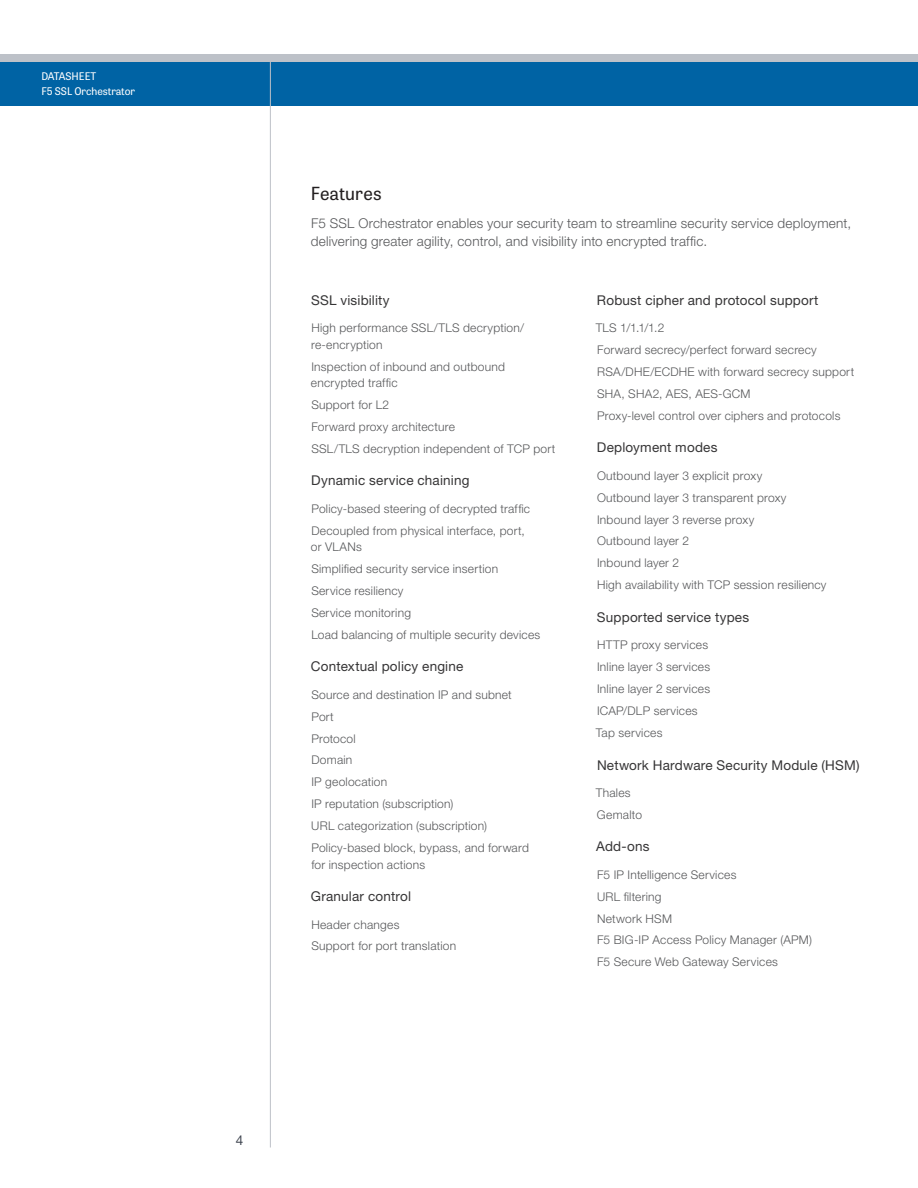
<style>
.page{position:relative;width:918px;height:1188px;background:#fff}
.page>*{position:absolute;margin:0;border:0;box-sizing:border-box;transform-origin:0 0}
.DS_subhead_black{font:18px "Tablet Gothic";letter-spacing:.005em;color:#231f20}
.DS_Table_Header{font:13.5px "Helvetica Neue LT Std";letter-spacing:.015em;color:#363536}
.DS_body_copy{font:300 13.5px/18px "Helvetica Neue LT Std";letter-spacing:.015em;color:#57585a}
.t1{font:13.5px "Helvetica Neue LT Std";color:#3e444f}
.DS_table{font:300 12px/16.5px "Helvetica Neue LT Std";letter-spacing:.02em;color:#57585a}
.t2{font:10.5px/15px "Tablet Gothic";color:#fff}
</style>
<div class="page">
<hr style="left:270px;top:105px;width:1px;height:1043px;background:#bdc1c8">
<div style="left:0;top:56px;width:918px;height:50px;background:#0063a4"></div>
<div style="left:0;top:54px;width:918px;height:7px;background:#bdc1c8"></div>
<hr style="left:270px;top:54px;width:1px;height:52px;background:#bdc1c8">
<p class="t2" style="left:41px;top:68px;width:95px">DATASHEET<br>F5 SSL Orchestrator</p>
<p class="t1" style="left:236px;top:1132px;width:9px">4</p>
<p class="DS_subhead_black" style="left:311px;top:181px;width:73px">Features</p>
<p class="DS_body_copy" style="left:311px;top:214px;width:542px">F5 SSL Orchestrator enables your security team to streamline security service deployment, delivering greater agility, control, and visibility into encrypted traffic.</p>
<p class="DS_Table_Header" style="left:311px;top:292px;width:80px">SSL visibility</p>
<p class="DS_table" style="left:311px;top:319px;width:215px">High performance SSL/TLS decryption/ re-encryption</p>
<p class="DS_table" style="left:311px;top:358px;width:196px">Inspection of inbound and outbound encrypted traffic</p>
<p class="DS_table" style="left:311px;top:396px;width:79px">Support for L2</p>
<p class="DS_table" style="left:311px;top:418px;width:145px">Forward proxy architecture</p>
<p class="DS_table" style="left:311px;top:440px;width:245px">SSL/TLS decryption independent of TCP port</p>
<p class="DS_Table_Header" style="left:311px;top:473px;width:160px">Dynamic service chaining</p>
<p class="DS_table" style="left:311px;top:500px;width:220px">Policy-based steering of decrypted traffic</p>
<p class="DS_table" style="left:311px;top:522px;width:216px">Decoupled from physical interface, port, or VLANs</p>
<p class="DS_table" style="left:311px;top:560px;width:188px">Simplified security service insertion</p>
<p class="DS_table" style="left:311px;top:582px;width:94px">Service resiliency</p>
<p class="DS_table" style="left:311px;top:604px;width:101px">Service monitoring</p>
<p class="DS_table" style="left:311px;top:626px;width:230px">Load balancing of multiple security devices</p>
<p class="DS_Table_Header" style="left:311px;top:659px;width:154px">Contextual policy engine</p>
<p class="DS_table" style="left:311px;top:686px;width:202px">Source and destination IP and subnet</p>
<p class="DS_table" style="left:311px;top:708px;width:24px">Port</p>
<p class="DS_table" style="left:311px;top:730px;width:46px">Protocol</p>
<p class="DS_table" style="left:311px;top:752px;width:43px">Domain</p>
<p class="DS_table" style="left:311px;top:774px;width:77px">IP geolocation</p>
<p class="DS_table" style="left:311px;top:795px;width:143px">IP reputation (subscription)</p>
<p class="DS_table" style="left:311px;top:817px;width:177px">URL categorization (subscription)</p>
<p class="DS_table" style="left:311px;top:839px;width:219px">Policy-based block, bypass, and forward for inspection actions</p>
<p class="DS_Table_Header" style="left:311px;top:888px;width:102px">Granular control</p>
<p class="DS_table" style="left:311px;top:916px;width:90px">Header changes</p>
<p class="DS_table" style="left:311px;top:938px;width:146px">Support for port translation</p>
<p class="DS_Table_Header" style="left:597px;top:292px;width:223px">Robust cipher and protocol support</p>
<p class="DS_table" style="left:596px;top:319px;width:70px">TLS 1/1.1/1.2</p>
<p class="DS_table" style="left:597px;top:341px;width:221px">Forward secrecy/perfect forward secrecy</p>
<p class="DS_table" style="left:597px;top:363px;width:259px">RSA/DHE/ECDHE with forward secrecy support</p>
<p class="DS_table" style="left:597px;top:385px;width:155px">SHA, SHA2, AES, AES-GCM</p>
<p class="DS_table" style="left:597px;top:407px;width:245px">Proxy-level control over ciphers and protocols</p>
<p class="DS_Table_Header" style="left:597px;top:440px;width:122px">Deployment modes</p>
<p class="DS_table" style="left:597px;top:467px;width:167px">Outbound layer 3 explicit proxy</p>
<p class="DS_table" style="left:597px;top:489px;width:191px">Outbound layer 3 transparent proxy</p>
<p class="DS_table" style="left:597px;top:511px;width:159px">Inbound layer 3 reverse proxy</p>
<p class="DS_table" style="left:597px;top:533px;width:94px">Outbound layer 2</p>
<p class="DS_table" style="left:597px;top:555px;width:84px">Inbound layer 2</p>
<p class="DS_table" style="left:597px;top:576px;width:231px">High availability with TCP session resiliency</p>
<p class="DS_Table_Header" style="left:597px;top:609px;width:154px">Supported service types</p>
<p class="DS_table" style="left:597px;top:636px;width:112px">HTTP proxy services</p>
<p class="DS_table" style="left:597px;top:658px;width:115px">Inline layer 3 services</p>
<p class="DS_table" style="left:597px;top:680px;width:115px">Inline layer 2 services</p>
<p class="DS_table" style="left:597px;top:702px;width:102px">ICAP/DLP services</p>
<p class="DS_table" style="left:596px;top:724px;width:68px">Tap services</p>
<p class="DS_Table_Header" style="left:597px;top:757px;width:264px">Network Hardware Security Module (HSM)</p>
<p class="DS_table" style="left:596px;top:784px;width:36px">Thales</p>
<p class="DS_table" style="left:597px;top:806px;width:47px">Gemalto</p>
<p class="DS_Table_Header" style="left:596px;top:839px;width:55px">Add-ons</p>
<p class="DS_table" style="left:597px;top:866px;width:141px">F5 IP Intelligence Services</p>
<p class="DS_table" style="left:597px;top:888px;width:66px">URL filtering</p>
<p class="DS_table" style="left:597px;top:910px;width:76px">Network HSM</p>
<p class="DS_table" style="left:597px;top:932px;width:216px">F5 BIG-IP Access Policy Manager (APM)</p>
<p class="DS_table" style="left:597px;top:954px;width:182px">F5 Secure Web Gateway Services</p>
</div>
